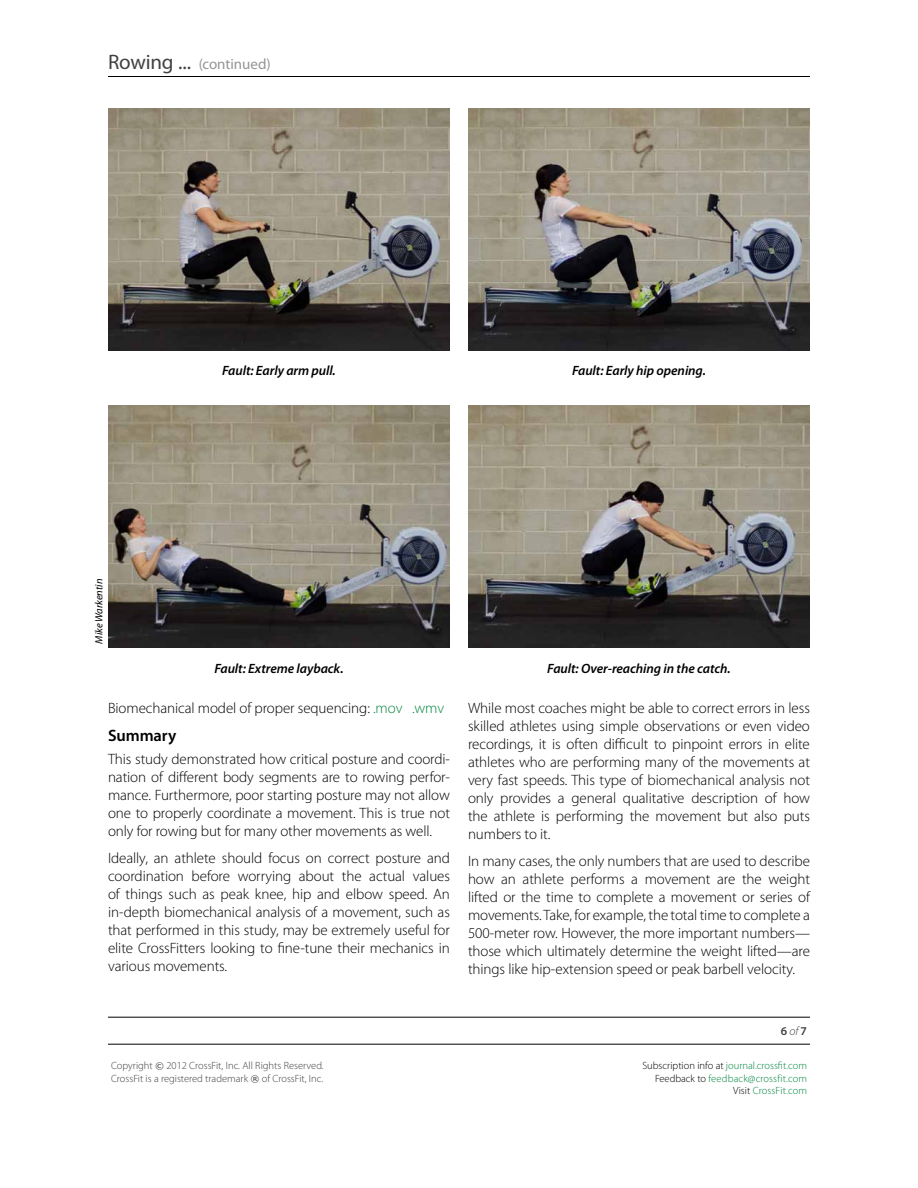
<style>
.page{position:relative;width:918px;height:1188px;background:#fff}
.page>*{position:absolute;margin:0;border:0;box-sizing:border-box;transform-origin:0 0}
.t1{font:600 16.5px "Myriad Pro";letter-spacing:-.005em;color:#000}
.t2{font:300 15px/18px "Myriad Pro";letter-spacing:-.005em;color:#000;text-align:justify}
.t3{font:15px "Myriad Pro";letter-spacing:-.005em;color:#939598}
.t4{font:italic 600 13.5px "Myriad Pro";letter-spacing:-.005em;color:#000}
.t5{font:600 12px "Myriad Pro";color:#414042}
.t6{font:300 10.5px/12.6px "Myriad Pro";color:#414042}
.t7{font:300 10.5px/12.6px "Myriad Pro";color:#00853f;text-align:right}
.t8{font:italic 10.5px "Myriad Pro";letter-spacing:-.005em;color:#000}
.s1{font-size:21px;color:#414042}
.s2{color:#00853f}
.s3{font-weight:300;font-style:italic}
.s4{font-family:"Verdana";font-weight:400;font-size:9px}
.s5{color:#000}
</style>
<div class="page">
<hr style="left:108px;top:76px;width:702px;height:1px;background:#000">
<hr style="left:108px;top:1017px;width:702px;height:1px;background:#000">
<hr style="left:108px;top:1044px;width:702px;height:1px;background:#000">
<img style="left:108px;top:108px;width:342px;height:243px">
<img style="left:468px;top:108px;width:342px;height:243px">
<img style="left:108px;top:405px;width:342px;height:243px">
<img style="left:468px;top:405px;width:342px;height:243px">
<p class="t3" style="left:108px;top:56px;width:164px"><span class="s1">Rowing ...</span> (continued)</p>
<p class="t4" style="left:222px;top:363px;width:115px">Fault: Early arm pull.</p>
<p class="t4" style="left:572px;top:363px;width:135px">Fault: Early hip opening.</p>
<p class="t8" style="left:93px;top:644px;width:66px;rotate:-90deg">Mike Warkentin</p>
<p class="t4" style="left:214px;top:661px;width:131px">Fault: Extreme layback.</p>
<p class="t2" style="left:108px;top:699px;width:338px">Biomechanical model of proper sequencing: <span class="s2">.mov .wmv</span></p>
<p class="t1" style="left:108px;top:727px;width:70px">Summary</p>
<p class="t2" style="left:108px;top:750px;width:344px">This study demonstrated how critical posture and coordi&shy;nation of different body segments are to rowing perfor&shy;mance. Furthermore, poor starting posture may not allow one to properly coordinate a movement. This is true not only for rowing but for many other movements as well.</p>
<p class="t2" style="left:108px;top:849px;width:344px">Ideally, an athlete should focus on correct posture and coordination before worrying about the actual values of things such as peak knee, hip and elbow speed. An in-depth biomechanical analysis of a movement, such as that performed in this study, may be extremely useful for elite CrossFitters looking to fine-tune their mechanics in various movements.</p>
<p class="t4" style="left:547px;top:661px;width:185px">Fault: Over-reaching in the catch.</p>
<p class="t2" style="left:468px;top:699px;width:344px">While most coaches might be able to correct errors in less skilled athletes using simple observations or even video recordings, it is often difficult to pinpoint errors in elite athletes who are performing many of the movements at very fast speeds. This type of biomechanical analysis not only provides a general qualitative description of how the athlete is performing the movement but also puts numbers to it.</p>
<p class="t2" style="left:468px;top:852px;width:344px">In many cases, the only numbers that are used to describe how an athlete performs a movement are the weight lifted or the time to complete a movement or series of movements. Take, for example, the total time to complete a 500-meter row. However, the more important numbers— those which ultimately determine the weight lifted—are things like hip-extension speed or peak barbell velocity.</p>
<p class="t5" style="left:781px;top:1024px;width:28px">6 <span class="s3">of</span> 7</p>
<p class="t6" style="left:111px;top:1060px;width:214px">Copyright <span class="s4">©</span> 2012 CrossFit, Inc. All Rights Reserved.<br>CrossFit is a registered trademark <span class="s4">®</span> of CrossFit, Inc.</p>
<p class="t7" style="left:642px;top:1060px;width:166px"><span class="s5">Subscription info at</span> journal.crossfit.com<br><span class="s5">Feedback to</span> feedback@crossfit.com<br><span class="s5">Visit</span> CrossFit.com</p>
</div>
